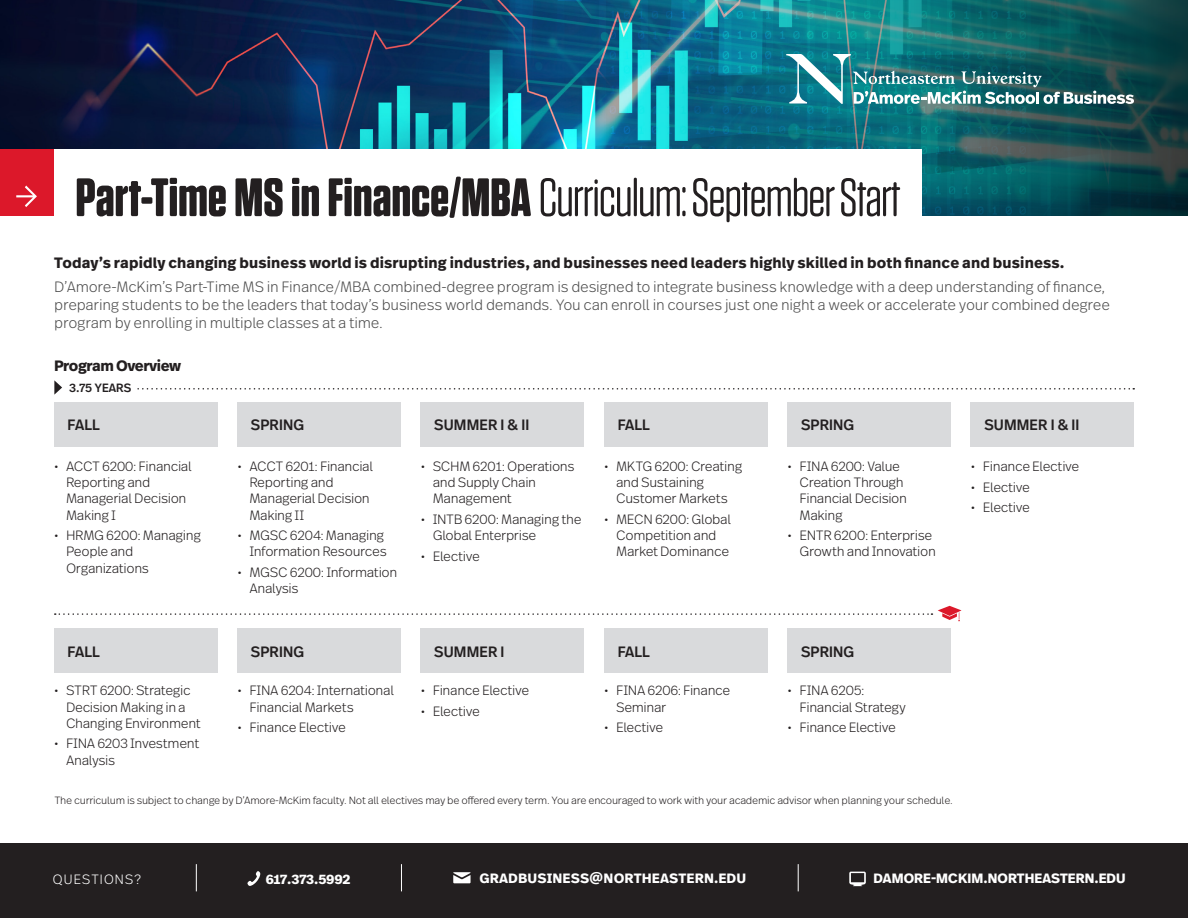
<style>
.page{position:relative;width:1188px;height:918px;background:#fff}
.page>*{position:absolute;margin:0;border:0;box-sizing:border-box;transform-origin:0 0}
.t1{font:54px "Tungsten Rounded";letter-spacing:-.025em;color:#231f20}
.t2{font:300 15px/18px "Real Text Pro";letter-spacing:-.02em;color:#4c4c4c}
.t3{font:700 15px "Real Text Pro";letter-spacing:.01em;color:#231f20}
.t4{font:500 15px "Real Head Pro";letter-spacing:.01em;color:#231f20}
.t5{font:700 15px "Real Text Pro";letter-spacing:-.03em;color:#231f20}
.t6{font:300 13.5px/16.2px "Real Text Pro";letter-spacing:-.03em;color:#231f20}
.t7{font:700 13.5px "Real Text Pro";letter-spacing:.01em;color:#fff}
.t8{font:700 13.5px "Real Head Pro";letter-spacing:.01em;color:#fff}
.t9{font:700 13.5px "Real Text Pro";letter-spacing:-.015em;color:#fff}
.t10{font:300 13.5px "Real Head Pro";letter-spacing:.085em;color:#fff}
.t11{font:500 12px "Real Head Pro";letter-spacing:.01em;color:#231f20}
.t12{font:300 10.5px "Real Text Pro";letter-spacing:-.025em;color:#231f20}
.s1{font-weight:700}
</style>
<div class="page">
<img style="left:0;top:0;width:579px;height:150px">
<img style="left:579px;top:0;width:609px;height:216px">
<div style="left:0;top:844px;width:1188px;height:74px;background:#231f20"></div>
<svg style="left:247px;top:871px;width:14px;height:15px"></svg>
<svg style="left:453px;top:872px;width:18px;height:11px"></svg>
<svg style="left:849px;top:872px;width:17px;height:14px"></svg>
<svg style="left:798px;top:864px;width:1px;height:27px"></svg>
<svg style="left:401px;top:864px;width:1px;height:27px"></svg>
<svg style="left:196px;top:864px;width:1px;height:27px"></svg>
<div style="left:54px;top:150px;width:867px;height:69px;background:#fff"></div>
<div style="left:0;top:150px;width:54px;height:66px;background:#dc182a"></div>
<svg style="left:16px;top:186px;width:21px;height:21px"></svg>
<div style="left:54px;top:628px;width:163px;height:45px;background:#d9dadc"></div>
<div style="left:237px;top:628px;width:164px;height:45px;background:#d9dadc"></div>
<div style="left:788px;top:628px;width:163px;height:45px;background:#d9dadc"></div>
<div style="left:421px;top:628px;width:163px;height:45px;background:#d9dadc"></div>
<div style="left:604px;top:628px;width:163px;height:45px;background:#d9dadc"></div>
<svg style="left:938px;top:606px;width:24px;height:15px"></svg>
<svg style="left:55px;top:613px;width:877px;height:2px"></svg>
<div style="left:54px;top:402px;width:163px;height:45px;background:#d9dadc"></div>
<div style="left:237px;top:402px;width:164px;height:45px;background:#d9dadc"></div>
<div style="left:788px;top:402px;width:163px;height:45px;background:#d9dadc"></div>
<div style="left:421px;top:402px;width:163px;height:45px;background:#d9dadc"></div>
<div style="left:971px;top:402px;width:163px;height:45px;background:#d9dadc"></div>
<div style="left:604px;top:402px;width:163px;height:45px;background:#d9dadc"></div>
<svg style="left:54px;top:380px;width:8px;height:15px"></svg>
<svg style="left:137px;top:388px;width:997px;height:2px"></svg>
<img style="left:786px;top:54px;width:348px;height:50px">
<p class="t1" style="left:75px;top:169px;width:827px"><span class="s1">Part-Time MS in Finance/MBA</span> Curriculum: September Start</p>
<p class="t3" style="left:54px;top:251px;width:1012px">Today’s rapidly changing business world is disrupting industries, and businesses need leaders highly skilled in both finance and business.</p>
<p class="t2" style="left:54px;top:277px;width:1057px">D’Amore-McKim’s Part-Time MS in Finance/MBA combined-degree program is designed to integrate business knowledge with a deep understanding of finance, preparing students to be the leaders that today’s business world demands. You can enroll in courses just one night a week or accelerate your combined degree program by enrolling in multiple classes at a time.</p>
<p class="t5" style="left:54px;top:355px;width:129px">Program Overview</p>
<p class="t11" style="left:69px;top:380px;width:63px">3.75 YEARS</p>
<p class="t4" style="left:68px;top:414px;width:34px">FALL</p>
<p class="t4" style="left:251px;top:414px;width:55px">SPRING</p>
<p class="t4" style="left:434px;top:414px;width:96px">SUMMER I &amp; II</p>
<p class="t4" style="left:618px;top:414px;width:34px">FALL</p>
<p class="t4" style="left:801px;top:414px;width:55px">SPRING</p>
<p class="t4" style="left:984px;top:414px;width:96px">SUMMER I &amp; II</p>
<p class="t6" style="left:66px;top:458px;width:127px;text-indent:-12px">• ACCT 6200: Financial<br>Reporting and<br>Managerial Decision<br>Making I</p>
<p class="t6" style="left:66px;top:527px;width:137px;text-indent:-12px">• HRMG 6200: Managing<br>People and<br>Organizations</p>
<p class="t6" style="left:249px;top:458px;width:125px;text-indent:-12px">• ACCT 6201: Financial<br>Reporting and<br>Managerial Decision<br>Making II</p>
<p class="t6" style="left:237px;top:527px;width:151px;text-align:right">• MGSC 6204: Managing<br>Information Resources</p>
<p class="t6" style="left:249px;top:563px;width:149px;text-indent:-12px">• MGSC 6200: Information<br>Analysis</p>
<p class="t6" style="left:433px;top:458px;width:143px;text-indent:-12px">• SCHM 6201: Operations and Supply Chain<br>Management</p>
<p class="t6" style="left:433px;top:511px;width:150px;text-indent:-12px">• INTB 6200: Managing the<br>Global Enterprise</p>
<p class="t6" style="left:421px;top:547px;width:61px">• Elective</p>
<p class="t6" style="left:616px;top:458px;width:128px;text-indent:-12px">• MKTG 6200: Creating and Sustaining<br>Customer Markets</p>
<p class="t6" style="left:616px;top:511px;width:117px;text-indent:-12px">• MECN 6200: Global<br>Competition and<br>Market Dominance</p>
<p class="t6" style="left:971px;top:458px;width:110px">• Finance Elective</p>
<p class="t6" style="left:971px;top:478px;width:61px">• Elective</p>
<p class="t6" style="left:971px;top:499px;width:61px">• Elective</p>
<p class="t6" style="left:800px;top:458px;width:109px;text-indent:-12px">• FINA 6200: Value<br>Creation Through<br>Financial Decision<br>Making</p>
<p class="t6" style="left:788px;top:527px;width:150px;text-align:right">• ENTR 6200: Enterprise<br>Growth and Innovation</p>
<p class="t4" style="left:68px;top:641px;width:34px">FALL</p>
<p class="t4" style="left:251px;top:641px;width:55px">SPRING</p>
<p class="t4" style="left:434px;top:641px;width:72px">SUMMER I</p>
<p class="t4" style="left:618px;top:641px;width:34px">FALL</p>
<p class="t4" style="left:801px;top:641px;width:55px">SPRING</p>
<p class="t6" style="left:66px;top:682px;width:136px;text-indent:-12px">• STRT 6200: Strategic<br>Decision Making in a<br>Changing Environment</p>
<p class="t6" style="left:66px;top:735px;width:135px;text-indent:-12px">• FINA 6203 Investment<br>Analysis</p>
<p class="t6" style="left:249px;top:682px;width:146px;text-indent:-12px">• FINA 6204: International<br>Financial Markets</p>
<p class="t6" style="left:237px;top:719px;width:110px">• Finance Elective</p>
<p class="t6" style="left:421px;top:682px;width:110px">• Finance Elective</p>
<p class="t6" style="left:421px;top:702px;width:61px">• Elective</p>
<p class="t6" style="left:616px;top:682px;width:116px;text-indent:-12px">• FINA 6206: Finance<br>Seminar</p>
<p class="t6" style="left:604px;top:719px;width:61px">• Elective</p>
<p class="t6" style="left:800px;top:682px;width:108px;text-indent:-12px">• FINA 6205:<br>Financial Strategy</p>
<p class="t6" style="left:788px;top:719px;width:110px">• Finance Elective</p>
<p class="t12" style="left:54px;top:793px;width:900px">The curriculum is subject to change by D’Amore-McKim faculty. Not all electives may be offered every term. You are encouraged to work with your academic advisor when planning your schedule.</p>
<p class="t10" style="left:53px;top:870px;width:90px">QUESTIONS?</p>
<p class="t9" style="left:266px;top:870px;width:86px">617.373.5992</p>
<p class="t7" style="left:479px;top:869px;width:268px">GRADBUSINESS@NORTHEASTERN.EDU</p>
<p class="t8" style="left:874px;top:869px;width:254px">DAMORE-MCKIM.NORTHEASTERN.EDU</p>
</div>
